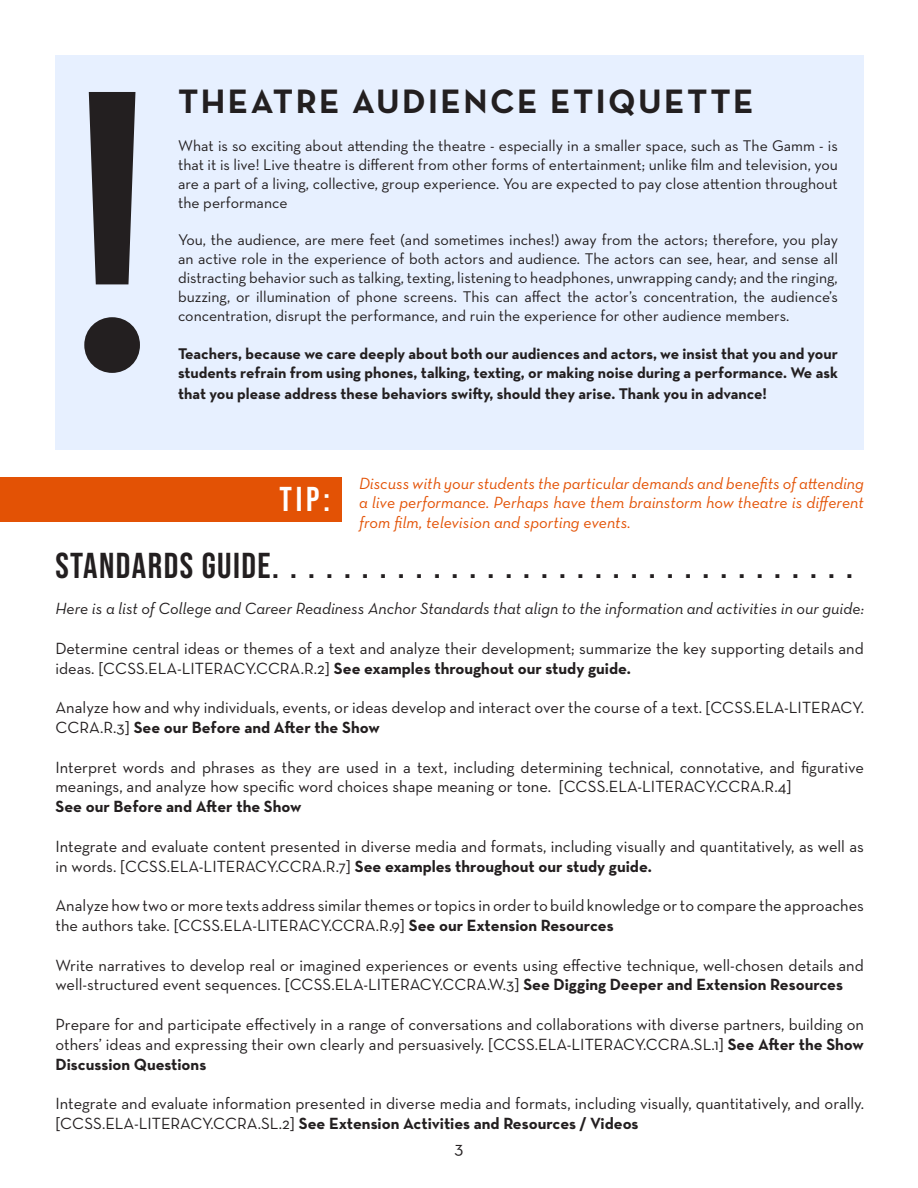
<style>
.page{position:relative;width:918px;height:1188px;background:#fff}
.page>*{position:absolute;margin:0;border:0;box-sizing:border-box;transform-origin:0 0}
.t1{font:600 409.5px "Neutraface Text";color:#231f20}
.t2{font:36px "Bebas Neue";letter-spacing:.04em;color:#231f20}
.t3{font:700 34.5px "Neutraface Text";letter-spacing:.07em;color:#231f20}
.t4{font:34.5px "Bebas Neue";color:#fff}
.t5{font:18px "Neutraface Text";color:#231f20}
.t6{font:16.5px/19.8px "Neutraface Text";color:#231f20}
.t7{font:italic 16.5px/19.5px "Neutraface Text";color:#e35205;text-align:justify}
.t8{font:italic 16.5px "Neutraface Text";color:#231f20}
.t9{font:700 16.5px "Neutraface Text";color:#231f20}
.t10{font:15.75px/18.9px "Neutraface Text";color:#231f20;text-align:justify}
.t11{font:700 15.75px/18.9px "Neutraface Text";color:#231f20}
.s1{font-weight:700}
</style>
<div class="page">
<div style="left:56px;top:56px;width:808px;height:394px;background:#e7f0ff"></div>
<div style="left:0;top:477px;width:341px;height:45px;background:#e35205"></div>
<p class="t1" style="left:58px;top:-25px;width:109px">!</p>
<p class="t3" style="left:178px;top:79px;width:577px">THEATRE AUDIENCE ETIQUETTE</p>
<p class="t10" style="left:178px;top:136px;width:661px">What is so exciting about attending the theatre - especially in a smaller space, such as The Gamm - is that it is live! Live theatre is different from other forms of entertainment; unlike film and television, you are a part of a living, collective, group experience. You are expected to pay close attention throughout the performance</p>
<p class="t10" style="left:178px;top:230px;width:661px">You, the audience, are mere feet (and sometimes inches!) away from the actors; therefore, you play an active role in the experience of both actors and audience. The actors can see, hear, and sense all distracting behavior such as talking, texting, listening to headphones, unwrapping candy; and the ringing, buzzing, or illumination of phone screens. This can affect the actor’s concentration, the audience’s concentration, disrupt the performance, and ruin the experience for other audience members.</p>
<p class="t11" style="left:178px;top:344px;width:661px">Teachers, because we care deeply about both our audiences and actors, we insist that you and your students refrain from using phones, talking, texting, or making noise during a performance. We ask</p>
<p class="t11" style="left:178px;top:384px;width:590px">that you please address these behaviors swifty, should they arise. Thank you in advance!</p>
<p class="t4" style="left:279px;top:479px;width:52px">TIP:</p>
<p class="t7" style="left:359px;top:473px;width:506px">Discuss with your students the particular demands and benefits of attending a live performance. Perhaps have them brainstorm how theatre is different from film, television and sporting events.</p>
<p class="t2" style="left:56px;top:545px;width:799px">STANDARDS GUIDE.................................</p>
<p class="t8" style="left:56px;top:598px;width:810px">Here is a list of College and Career Readiness Anchor Standards that align to the information and activities in our guide:</p>
<p class="t6" style="left:56px;top:638px;width:810px">Determine central ideas or themes of a text and analyze their development; summarize the key supporting details and ideas. [CCSS.ELA-LITERACY.CCRA.R.2] <span class="s1">See examples throughout our study guide.</span></p>
<p class="t6" style="left:56px;top:697px;width:810px">Analyze how and why individuals, events, or ideas develop and interact over the course of a text. [CCSS.ELA-LITERACY.<br>CCRA.R.3] <span class="s1">See our Before and After the Show</span></p>
<p class="t6" style="left:56px;top:757px;width:810px">Interpret words and phrases as they are used in a text, including determining technical, connotative, and figurative meanings, and analyze how specific word choices shape meaning or tone. [CCSS.ELA-LITERACY.CCRA.R.4]</p>
<p class="t9" style="left:56px;top:796px;width:248px">See our Before and After the Show</p>
<p class="t6" style="left:56px;top:836px;width:810px">Integrate and evaluate content presented in diverse media and formats, including visually and quantitatively, as well as in words. [CCSS.ELA-LITERACY.CCRA.R.7] <span class="s1">See examples throughout our study guide.</span></p>
<p class="t6" style="left:56px;top:895px;width:810px">Analyze how two or more texts address similar themes or topics in order to build knowledge or to compare the approaches the authors take. [CCSS.ELA-LITERACY.CCRA.R.9] <span class="s1">See our Extension Resources</span></p>
<p class="t6" style="left:56px;top:955px;width:810px">Write narratives to develop real or imagined experiences or events using effective technique, well-chosen details and well-structured event sequences. [CCSS.ELA-LITERACY.CCRA.W.3] <span class="s1">See Digging Deeper and Extension Resources</span></p>
<p class="t6" style="left:56px;top:1014px;width:810px;text-align:justify">Prepare for and participate effectively in a range of conversations and collaborations with diverse partners, building on others’ ideas and expressing their own clearly and persuasively. [CCSS.ELA-LITERACY.CCRA.SL.1] <span class="s1">See After the Show Discussion Questions</span></p>
<p class="t6" style="left:56px;top:1093px;width:810px">Integrate and evaluate information presented in diverse media and formats, including visually, quantitatively, and orally. [CCSS.ELA-LITERACY.CCRA.SL.2] <span class="s1">See Extension Activities and Resources / Videos</span></p>
<p class="t5" style="left:455px;top:1137px;width:10px">3</p>
</div>
